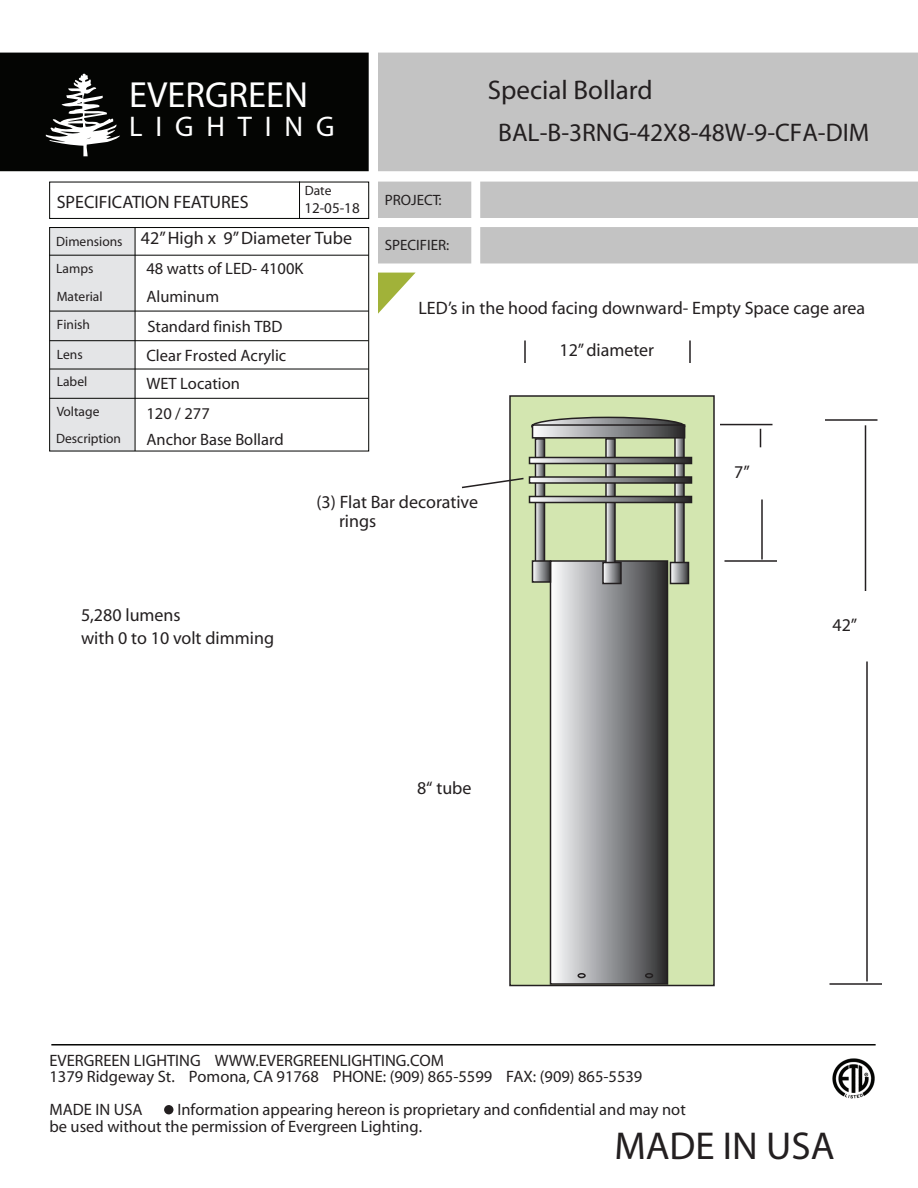
<style>
.page{position:relative;width:918px;height:1188px;background:#fff}
.page>*{position:absolute;margin:0;border:0;box-sizing:border-box;transform-origin:0 0}
.t1{font:700 39px "Helvetica Neue LT Com";color:#231f20}
.t2{font:700 36.45px "Helvetica Neue LT Com";color:#fff}
.t3{font:500 28.5px "Helvetica Neue LT Com";letter-spacing:.45em;color:#fff}
.t4{font:700 27px "Helvetica Neue LT Com";color:#231f20}
.t5{font:25.5px "Helvetica Neue LT Com";color:#231f20}
.t6{font:18px/18px "Myriad";color:#231f20}
.t7{font:700 18px "Helvetica Neue LT Com";color:#231f20}
.t8{font:16.5px/16.5px "Helvetica Neue LT Com";color:#231f20}
.t9{font:700 16.5px "Helvetica Neue LT Com";color:#231f20}
.t10{font:15px "Helvetica Neue LT Com";color:#231f20}
.t11{font:13.5px/27.6px "Helvetica Neue LT Com";color:#231f20}
</style>
<div class="page">
<div style="left:510px;top:396px;width:204px;height:590px;background:#d3e6b0"></div>
<div style="left:509px;top:395px;width:206px;height:591px;border:2px solid #231f20"></div>
<svg style="left:677px;top:439px;width:5px;height:123px"></svg>
<div style="left:674px;top:436px;width:11px;height:131px;border:2px solid #231f20"></div>
<svg style="left:532px;top:417px;width:153px;height:18px"></svg>
<div style="left:531px;top:417px;width:154px;height:19px;border:2px solid #231f20;border-radius:50%"></div>
<div style="left:0;top:53px;width:369px;height:118px;background:#040503"></div>
<svg style="left:46px;top:73px;width:74px;height:83px"></svg>
<div style="left:378px;top:53px;width:540px;height:118px;background:#c3c3c3"></div>
<svg style="left:51px;top:1044px;width:825px;height:2px;background:#424341"></svg>
<div style="left:164px;top:1105px;width:9px;height:9px;background:#231f20;border-radius:50%"></div>
<div style="left:480px;top:182px;width:438px;height:36px;background:#c3c3c3"></div>
<div style="left:378px;top:182px;width:93px;height:36px;background:#c3c3c3"></div>
<div style="left:480px;top:227px;width:438px;height:36px;background:#c3c3c3"></div>
<div style="left:378px;top:227px;width:93px;height:36px;background:#c3c3c3"></div>
<img style="left:832px;top:1058px;width:43px;height:41px">
<svg style="left:378px;top:273px;width:37px;height:41px"></svg>
<div style="left:49px;top:182px;width:320px;height:37px;border:1px solid #040503"></div>
<svg style="left:299px;top:181px;width:1px;height:38px"></svg>
<svg style="left:49px;top:227px;width:320px;height:225px"></svg>
<svg style="left:825px;top:419px;width:53px;height:172px"></svg>
<svg style="left:829px;top:661px;width:53px;height:324px"></svg>
<div style="left:550px;top:561px;width:118px;height:423px;background:linear-gradient(to right,#fdfeff,#303032)"></div>
<div style="left:550px;top:560px;width:118px;height:425px;border:2px solid #231f20"></div>
<svg style="left:535px;top:427px;width:147px;height:9px"></svg>
<div style="left:532px;top:424px;width:153px;height:15px;border:2px solid #231f20"></div>
<div style="left:578px;top:973px;width:8px;height:5px;border:2px solid #231f20;border-radius:50%"></div>
<div style="left:645px;top:973px;width:8px;height:5px;border:2px solid #231f20;border-radius:50%"></div>
<svg style="left:720px;top:423px;width:53px;height:25px"></svg>
<svg style="left:724px;top:499px;width:53px;height:63px"></svg>
<svg style="left:538px;top:441px;width:4px;height:119px"></svg>
<div style="left:535px;top:438px;width:10px;height:131px;border:2px solid #231f20"></div>
<svg style="left:535px;top:563px;width:13px;height:17px"></svg>
<div style="left:532px;top:560px;width:19px;height:23px;border:2px solid #231f20"></div>
<svg style="left:673px;top:565px;width:13px;height:16px"></svg>
<div style="left:670px;top:562px;width:19px;height:22px;border:2px solid #231f20"></div>
<svg style="left:608px;top:441px;width:5px;height:121px"></svg>
<div style="left:605px;top:438px;width:11px;height:131px;border:2px solid #231f20"></div>
<svg style="left:605px;top:565px;width:14px;height:16px"></svg>
<div style="left:602px;top:562px;width:20px;height:22px;border:2px solid #231f20"></div>
<svg style="left:532px;top:460px;width:157px;height:1px"></svg>
<div style="left:529px;top:457px;width:163px;height:7px;border:2px solid #231f20"></div>
<svg style="left:532px;top:479px;width:157px;height:2px"></svg>
<div style="left:529px;top:476px;width:163px;height:8px;border:2px solid #231f20"></div>
<svg style="left:462px;top:477px;width:62px;height:12px"></svg>
<svg style="left:532px;top:499px;width:157px;height:1px"></svg>
<div style="left:529px;top:496px;width:163px;height:7px;border:2px solid #231f20"></div>
<svg style="left:524px;top:340px;width:2px;height:23px"></svg>
<svg style="left:689px;top:340px;width:2px;height:23px"></svg>
<h2 class="t2" style="left:129px;top:77px;width:180px">EVERGREEN</h2>
<h3 class="t3" style="left:129px;top:112px;width:207px">LIGHTING</h3>
<p class="t11" style="left:305px;top:177px;width:28px">Date</p>
<p class="t10" style="left:304px;top:200px;width:57px">12-05-18</p>
<p class="t7" style="left:57px;top:193px;width:193px">SPECIFICATION FEATURES</p>
<p class="t11" style="left:56px;top:228px;width:68px">Dimensions</p>
<p class="t6" style="left:141px;top:230px;width:213px">42” High x 9” Diameter Tube</p>
<p class="t11" style="left:56px;top:256px;width:39px">Lamps</p>
<p class="t8" style="left:146px;top:261px;width:159px">48 watts of LED- 4100K</p>
<p class="t11" style="left:57px;top:284px;width:47px">Material</p>
<p class="t8" style="left:146px;top:289px;width:74px">Aluminum</p>
<p class="t11" style="left:57px;top:312px;width:35px">Finish</p>
<p class="t8" style="left:147px;top:319px;width:137px">Standard finish TBD</p>
<p class="t11" style="left:57px;top:341px;width:32px">Lens<br>Label</p>
<p class="t8" style="left:146px;top:343px;width:141px;line-height:27.8px">Clear Frosted Acrylic<br>WET Location</p>
<p class="t11" style="left:57px;top:398px;width:44px">Voltage</p>
<p class="t8" style="left:146px;top:406px;width:65px">120 / 277</p>
<p class="t11" style="left:56px;top:425px;width:66px">Description</p>
<p class="t8" style="left:146px;top:432px;width:139px">Anchor Base Bollard</p>
<p class="t10" style="left:385px;top:192px;width:58px">PROJECT:</p>
<p class="t10" style="left:385px;top:237px;width:66px">SPECIFIER:</p>
<h3 class="t4" style="left:488px;top:76px;width:166px">Special Bollard</h3>
<h3 class="t5" style="left:498px;top:120px;width:373px">BAL-B-3RNG-42X8-48W-9-CFA-DIM</h3>
<p class="t6" style="left:418px;top:299px;width:448px">LED’s in the hood facing downward- Empty Space cage area</p>
<p class="t6" style="left:560px;top:341px;width:96px">12” diameter</p>
<p class="t6" style="left:734px;top:464px;width:17px">7”</p>
<p class="t6" style="left:81px;top:605px;width:195px;line-height:22.5px">5,280 lumens<br>with 0 to 10 volt dimming</p>
<p class="t6" style="left:339px;top:494px;width:141px;text-indent:-23px">(3) Flat Bar decorative rings</p>
<p class="t6" style="left:417px;top:779px;width:56px">8“ tube</p>
<p class="t6" style="left:832px;top:617px;width:26px">42”</p>
<p class="t9" style="left:50px;top:1052px;width:396px">EVERGREEN LIGHTING WWW.EVERGREENLIGHTING.COM</p>
<p class="t8" style="left:50px;top:1069px;width:594px">1379 Ridgeway St. Pomona, CA 91768 PHONE: (909) 865-5599 FAX: (909) 865-5539</p>
<p class="t9" style="left:49px;top:1102px;width:95px">MADE IN USA</p>
<p class="t8" style="left:50px;top:1102px;width:638px;text-indent:128px">Information appearing hereon is proprietary and confidential and may not be used without the permission of Evergreen Lighting.</p>
<h1 class="t1" style="left:614px;top:1126px;width:222px">MADE IN USA</h1>
</div>
